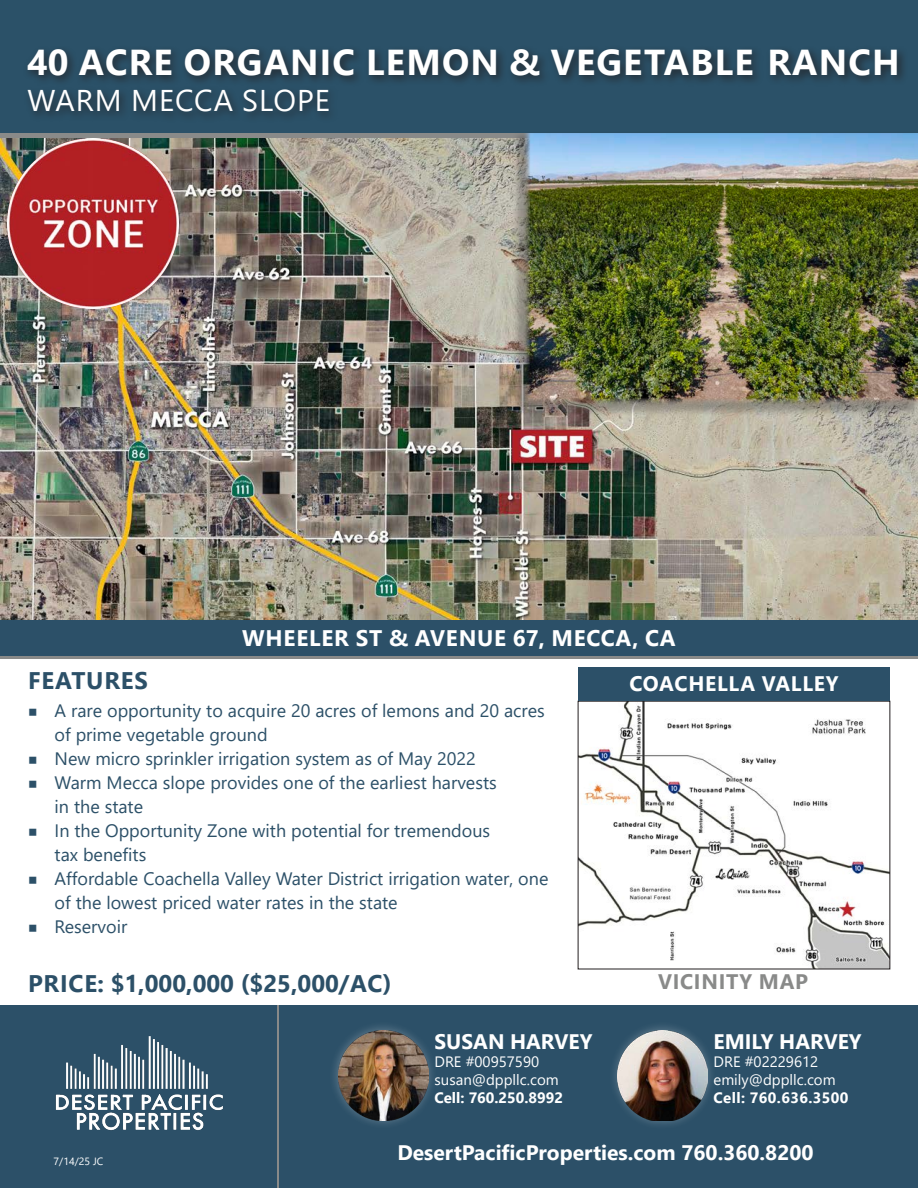
<style>
.page{position:relative;width:918px;height:1188px;background:#fff}
.page>*{position:absolute;margin:0;border:0;box-sizing:border-box;transform-origin:0 0}
.t1{font:700 36px "Segoe UI";letter-spacing:.035em;color:#fff}
.t2{font:30px "Segoe UI";letter-spacing:.035em;color:#fff}
.t3{font:700 24px "Segoe UI";color:#2c5068}
.t4{font:700 24px "Segoe UI";letter-spacing:.035em;color:#2c5068}
.t5{font:700 22.5px "Segoe UI";letter-spacing:.035em;color:#fff}
.t6{font:700 21px "Segoe UI";color:#fff}
.t7{font:700 21px "Segoe UI";letter-spacing:.035em;color:#fff}
.t8{font:700 21px "Segoe UI";letter-spacing:.035em;color:#898a89}
.t9{font:18px/24px "Segoe UI";color:#2c5068}
.t10{font:15px "Segoe UI";color:#fff}
.t11{font:700 15px "Segoe UI";letter-spacing:.01em;color:#fff}
.t12{font:10.5px "Segoe UI";color:#fff}
.s1{font-family:"Montserrat"}
</style>
<div class="page">
<img style="left:580px;top:703px;width:308px;height:264px">
<div style="left:578px;top:667px;width:312px;height:34px;background:#2c5068"></div>
<div style="left:0;top:619px;width:918px;height:38px;background:#2c5068"></div>
<div style="left:0;top:0;width:918px;height:138px;background:#2b5168"></div>
<div style="left:23px;top:44px;width:886px;height:79px;background:#231f20;opacity:.75"></div>
<hr style="left:0;top:656px;width:918px;height:3px;background:#898a89">
<hr style="left:0;top:134px;width:918px;height:4px;background:#898a89">
<div style="left:0;top:1005px;width:918px;height:183px;background:#2c5068"></div>
<hr style="left:278px;top:1005px;width:1px;height:183px;background:#898a89">
<div style="left:608px;top:1021px;width:109px;height:109px;background:#fff;opacity:.28"></div>
<img style="left:618px;top:1030px;width:90px;height:90px">
<div style="left:329px;top:1021px;width:109px;height:109px;background:#fff;opacity:.28"></div>
<img style="left:339px;top:1030px;width:90px;height:90px">
<img style="left:55px;top:1036px;width:168px;height:94px">
<img style="left:0;top:138px;width:918px;height:481px">
<img style="left:8px;top:138px;width:170px;height:171px">
<div style="left:511px;top:131px;width:407px;height:286px;background:#231f20;opacity:.3"></div>
<img style="left:523px;top:134px;width:395px;height:273px">
<p class="t1" style="left:27px;top:29px;width:874px">40 ACRE ORGANIC LEMON &amp; VEGETABLE RANCH</p>
<p class="t2" style="left:28px;top:72px;width:304px">WARM MECCA SLOPE</p>
<p class="t5" style="left:242px;top:617px;width:435px">WHEELER ST &amp; AVENUE 67, MECCA, CA</p>
<p class="t4" style="left:28px;top:658px;width:121px">FEATURES</p>
<p class="t9" style="left:55px;top:697px;width:492px;text-indent:-27px"><span class="s1">■</span> A rare opportunity to acquire 20 acres of lemons and 20 acres of prime vegetable ground</p>
<p class="t9" style="left:28px;top:745px;width:450px"><span class="s1">■</span> New micro sprinkler irrigation system as of May 2022</p>
<p class="t9" style="left:55px;top:769px;width:444px;text-indent:-27px"><span class="s1">■</span> Warm Mecca slope provides one of the earliest harvests in the state</p>
<p class="t9" style="left:55px;top:817px;width:437px;text-indent:-27px"><span class="s1">■</span> In the Opportunity Zone with potential for tremendous tax benefits</p>
<p class="t9" style="left:55px;top:865px;width:495px;text-indent:-27px"><span class="s1">■</span> Affordable Coachella Valley Water District irrigation water, one of the lowest priced water rates in the state</p>
<p class="t9" style="left:28px;top:913px;width:101px"><span class="s1">■</span> Reservoir</p>
<p class="t3" style="left:28px;top:961px;width:365px">PRICE: $1,000,000 ($25,000/AC)</p>
<p class="t6" style="left:435px;top:1022px;width:160px">SUSAN HARVEY</p>
<p class="t10" style="left:435px;top:1047px;width:106px">DRE #00957590</p>
<p class="t10" style="left:435px;top:1065px;width:126px">susan@dppllc.com</p>
<p class="t11" style="left:435px;top:1083px;width:130px">Cell: 760.250.8992</p>
<p class="t7" style="left:629px;top:664px;width:211px">COACHELLA VALLEY</p>
<p class="t8" style="left:658px;top:962px;width:152px">VICINITY MAP</p>
<p class="t6" style="left:714px;top:1022px;width:150px">EMILY HARVEY</p>
<p class="t10" style="left:714px;top:1047px;width:106px">DRE #02229612</p>
<p class="t10" style="left:714px;top:1065px;width:124px">emily@dppllc.com</p>
<p class="t11" style="left:714px;top:1083px;width:136px">Cell: 760.636.3500</p>
<p class="t12" style="left:54px;top:1151px;width:51px">7/14/25 JC</p>
<p class="t6" style="left:397px;top:1133px;width:418px">DesertPacificProperties.com 760.360.8200</p>
</div>
